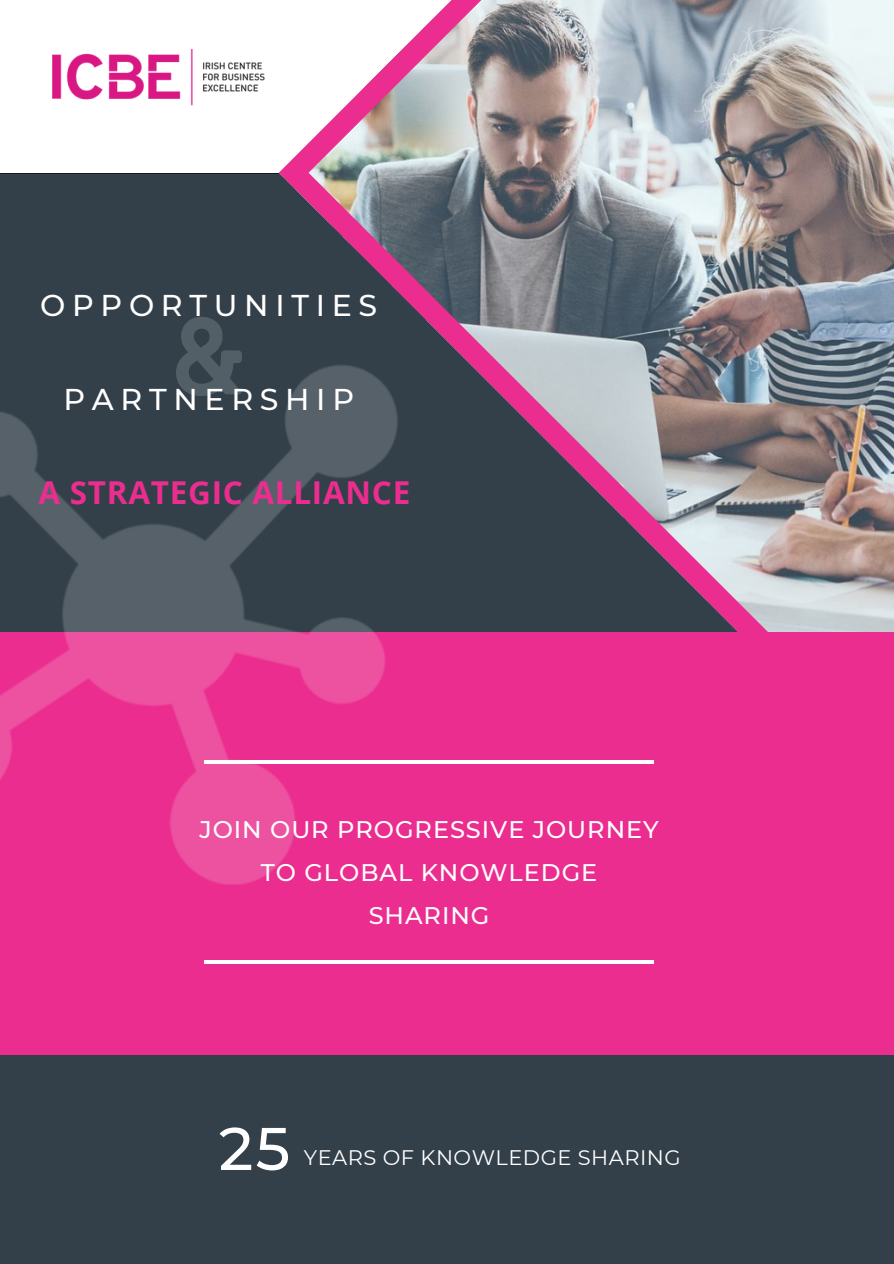
<style>
.page{position:relative;width:894px;height:1264px;background:#fff}
.page>*{position:absolute;margin:0;border:0;box-sizing:border-box;transform-origin:0 0}
.t1{font:500 60px "Montserrat";color:#fff}
.t2{font:700 31.5px "Open Sans";letter-spacing:.02em;color:#ea2d8e}
.t3{font:500 30px "Montserrat";letter-spacing:.225em;color:#fff}
.t4{font:500 24px/42.8px "Montserrat";letter-spacing:.04em;color:#fff;text-align:center}
.t5{font:21px "Montserrat";letter-spacing:.02em;color:#fff}
</style>
<div class="page">
<div style="left:0;top:173px;width:279px;height:192px;background:#334049"></div>
<div style="left:0;top:632px;width:893px;height:631px;background:#ea2d8e"></div>
<div style="left:0;top:1055px;width:893px;height:208px;background:#333f49"></div>
<img style="left:52px;top:49px;width:213px;height:57px">
<img style="left:0;top:365px;width:296px;height:519px">
<svg style="left:279px;top:0;width:614px;height:735px"></svg>
<hr style="left:204px;top:760px;width:449px;height:4px;background:#fff">
<svg style="left:176px;top:316px;width:66px;height:80px;background:#445159"></svg>
<hr style="left:204px;top:960px;width:449px;height:4px;background:#fff">
<p class="t3" style="left:40px;top:287px;width:338px">OPPORTUNITIES</p>
<p class="t3" style="left:63px;top:380px;width:292px">PARTNERSHIP</p>
<h2 class="t2" style="left:39px;top:470px;width:373px">A STRATEGIC ALLIANCE</h2>
<p class="t4" style="left:199px;top:808px;width:460px">JOIN OUR PROGRESSIVE JOURNEY<br>TO GLOBAL KNOWLEDGE<br>SHARING</p>
<h1 class="t1" style="left:219px;top:1111px;width:73px">25</h1>
<p class="t5" style="left:304px;top:1144px;width:378px">YEARS OF KNOWLEDGE SHARING</p>
</div>
